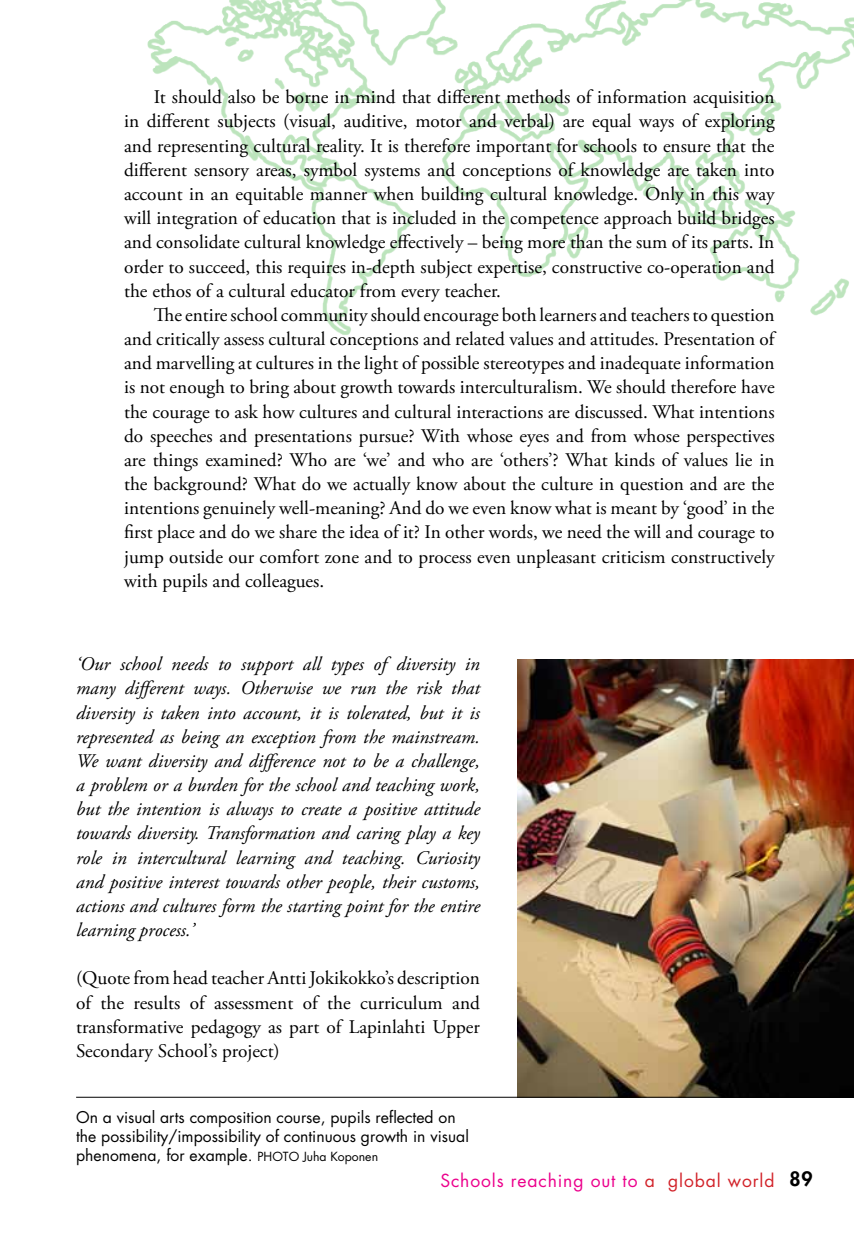
<style>
.page{position:relative;width:854px;height:1241px;background:#fff}
.page>*{position:absolute;margin:0;border:0;box-sizing:border-box;transform-origin:0 0}
.t1{font:19.25px/24.2px "Adobe Garamond Pro";color:#000;text-align:justify}
.t2{font:italic 19.25px/24.2px "Adobe Garamond Pro";color:#000;text-align:justify}
.t3{font:17.5px "Futura Std";letter-spacing:.05em;color:#ec008c}
.t4{font:15.75px/18.9px "Futura Std";color:#000}
.s1{font-size:12.25px}
.s2{color:#d2232a}
.s3{font-weight:800;font-size:19.25px;color:#000}
</style>
<div class="page">
<img style="left:147px;top:0;width:706px;height:335px">
<img style="left:517px;top:659px;width:336px;height:437px">
<hr style="left:76px;top:1096px;width:777px;height:1px;background:#000">
<p class="t1" style="left:124px;top:86px;width:651px;text-indent:30px">It should also be borne in mind that different methods of information acquisition in different subjects (visual, auditive, motor and verbal) are equal ways of exploring and representing cultural reality. It is therefore important for schools to ensure that the different sensory areas, symbol systems and conceptions of knowledge are taken into account in an equitable manner when building cultural knowledge. Only in this way will integration of education that is included in the competence approach build bridges and consolidate cultural knowledge effectively – being more than the sum of its parts. In order to succeed, this requires in-depth subject expertise, constructive co-operation and the ethos of a cultural educator from every teacher.</p>
<p class="t1" style="left:124px;top:303px;width:651px;text-indent:30px">The entire school community should encourage both learners and teachers to question and critically assess cultural conceptions and related values and attitudes. Presentation of and marvelling at cultures in the light of possible stereotypes and inadequate information is not enough to bring about growth towards interculturalism. We should therefore have the courage to ask how cultures and cultural interactions are discussed. What intentions do speeches and presentations pursue? With whose eyes and from whose perspectives are things examined? Who are ‘we’ and who are ‘others’? What kinds of values lie in the background? What do we actually know about the culture in question and are the intentions genuinely well-meaning? And do we even know what is meant by ‘good’ in the first place and do we share the idea of it? In other words, we need the will and courage to jump outside our comfort zone and to process even unpleasant criticism constructively with pupils and colleagues.</p>
<p class="t2" style="left:76px;top:652px;width:405px">‘Our school needs to support all types of diversity in many different ways. Otherwise we run the risk that diversity is taken into account, it is tolerated, but it is represented as being an exception from the mainstream.<br>We want diversity and difference not to be a challenge, a problem or a burden for the school and teaching work, but the intention is always to create a positive attitude towards diversity. Transformation and caring play a key role in intercultural learning and teaching. Curiosity and positive interest towards other people, their customs, actions and cultures form the starting point for the entire learning process.’</p>
<p class="t1" style="left:76px;top:966px;width:405px">(Quote from head teacher Antti Jokikokko’s description of the results of assessment of the curriculum and transformative pedagogy as part of Lapinlahti Upper Secondary School’s project)</p>
<p class="t4" style="left:76px;top:1107px;width:394px">On a visual arts composition course, pupils reflected on the possibility/impossibility of continuous growth in visual phenomena, for example. <span class="s1">PHOTO Juha Koponen</span></p>
<p class="t3" style="left:440px;top:1169px;width:373px">Schools reaching out to <span class="s2">a global world</span> <span class="s3">89</span></p>
</div>
